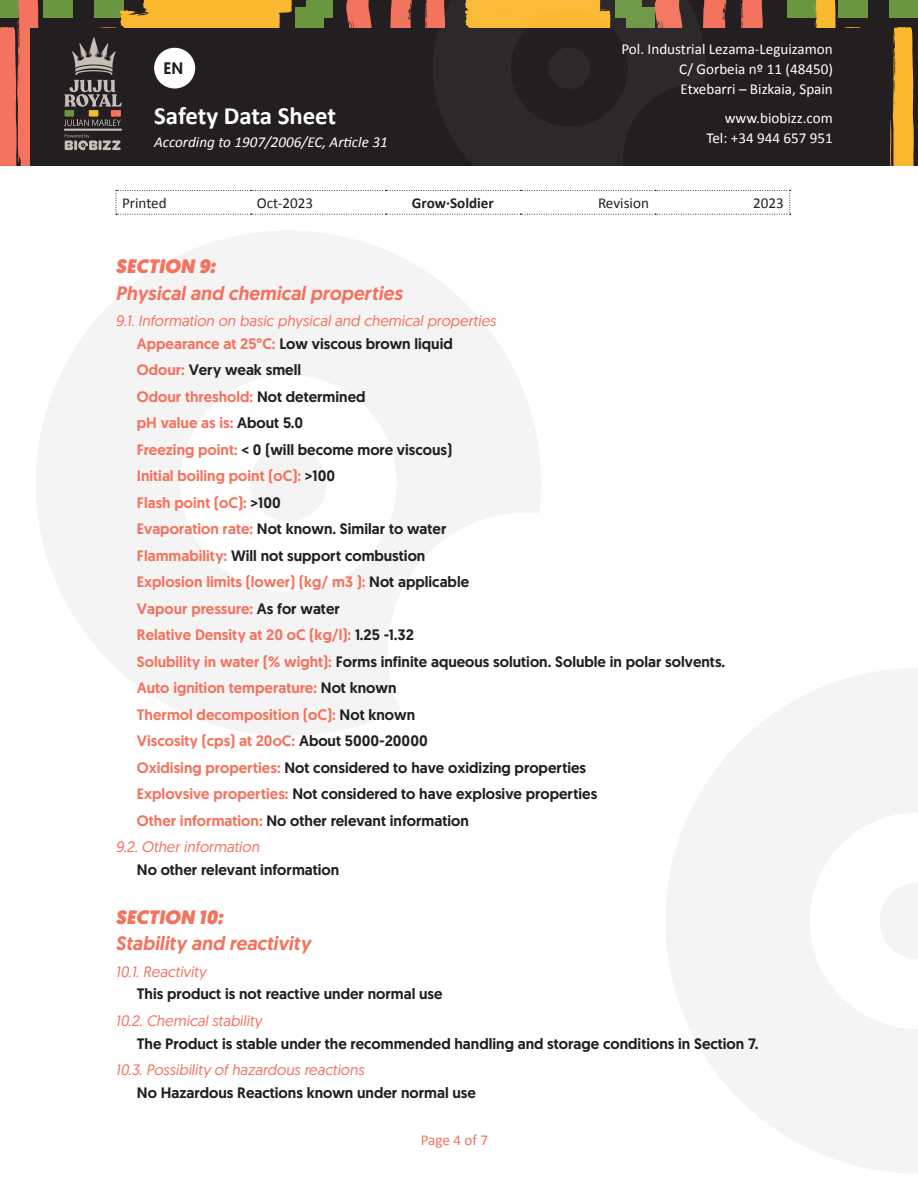
<style>
.page{position:relative;width:918px;height:1188px;background:#fff}
.page>*{position:absolute;margin:0;border:0;box-sizing:border-box;transform-origin:0 0}
.t1{font:700 24.9px "Calibri";letter-spacing:-.005em;color:#fff}
.Paragraph_Style1{font:italic 500 19.5px "Geomanist";color:#f3735e}
.Paragraph_Style1-2{font:italic 900 19.5px "Geomanist";color:#f3735e}
.t2{font:500 16.65px "Geomanist";color:#231f20}
.Paragraph_Style1-3{font:500 15.15px "Geomanist";color:#231f20}
.Paragraph_Style1-4{font:500 15.15px "Geomanist";color:#f3735e}
.Paragraph_Style3{font:italic 15.15px "Geomanist";color:#f3735e}
.t3{font:15.15px/20px "Calibri";color:#fff;text-align:justify}
.t4{font:italic 15.15px "Calibri";color:#fff}
.t5{font:15.15px "Calibri";color:#231f20}
.t6{font:700 15.15px "Calibri";color:#231f20}
.Paragraph_Style1-5{font:15.15px "Calibri";letter-spacing:-.005em;color:#f3735e}
.s1{color:#f3735e}
.s2{color:#231f20}
</style>
<div class="page">
<div style="left:0;top:0;width:918px;height:166px;background:#231f20"></div>
<div style="left:43px;top:0;width:30px;height:18px;background:#69963e"></div>
<svg style="left:0;top:0;width:39px;height:166px;background:#d56c55"></svg>
<div style="left:787px;top:0;width:30px;height:18px;background:#69963e"></div>
<div style="left:889px;top:0;width:29px;height:18px;background:#69963e"></div>
<svg style="left:814px;top:0;width:54px;height:28px"></svg>
<svg style="left:890px;top:27px;width:24px;height:139px;background:#d19b2c"></svg>
<svg style="left:424px;top:0;width:9px;height:28px"></svg>
<svg style="left:390px;top:0;width:22px;height:28px"></svg>
<svg style="left:346px;top:0;width:26px;height:28px"></svg>
<div style="left:306px;top:0;width:27px;height:18px;background:#69963e"></div>
<div style="left:296px;top:7px;width:28px;height:29px;background:#69963e"></div>
<svg style="left:740px;top:0;width:23px;height:28px"></svg>
<svg style="left:706px;top:0;width:20px;height:28px"></svg>
<div style="left:30px;top:29px;width:858px;height:137px;background:#231f20"></div>
<svg style="left:36px;top:231px;width:505px;height:504px;fill:#f4f4f4"></svg>
<div style="left:250px;top:445px;width:77px;height:77px;background:#f4f4f4;border-radius:50%"></div>
<svg style="left:666px;top:669px;width:252px;height:504px;fill:#f4f4f4"></svg>
<svg style="left:879px;top:882px;width:39px;height:77px"></svg>
<svg style="left:433px;top:0;width:273px;height:190px"></svg>
<div style="left:549px;top:47px;width:41px;height:42px;background:#2d292a;border-radius:50%"></div>
<svg style="left:116px;top:190px;width:675px;height:25px"></svg>
<svg style="left:64px;top:0;width:228px;height:151px"></svg>
<p class="t2" style="left:164px;top:58px;width:21px">EN</p>
<h1 class="t1" style="left:154px;top:98px;width:184px">Safety Data Sheet</h1>
<p class="t4" style="left:154px;top:132px;width:235px">According to 1907/2006/EC, Article 31</p>
<p class="t3" style="left:679px;top:38px;width:155px;text-indent:-58px">Pol. Industrial Lezama-Leguizamon C/ Gorbeia nº 11 (48450)<br>Etxebarri – Bizkaia, Spain</p>
<p class="t3" style="left:706px;top:108px;width:128px;text-align:right">www.biobizz.com<br>Tel: +34 944 657 951</p>
<p class="t5" style="left:122px;top:193px;width:46px">Printed</p>
<p class="t5" style="left:257px;top:193px;width:58px">Oct-2023</p>
<p class="t6" style="left:412px;top:192px;width:84px">Grow·Soldier</p>
<p class="t5" style="left:598px;top:193px;width:52px">Revision</p>
<p class="t5" style="left:753px;top:193px;width:32px">2023</p>
<p class="Paragraph_Style1-2" style="left:116px;top:253px;width:101px">SECTION 9:</p>
<p class="Paragraph_Style1" style="left:116px;top:280px;width:288px">Physical and chemical properties</p>
<p class="Paragraph_Style3" style="left:116px;top:311px;width:382px">9.1. Information on basic physical and chemical properties</p>
<p class="Paragraph_Style1-3" style="left:137px;top:334px;width:317px"><span class="s1">Appearance at 25°C:</span> Low viscous brown liquid</p>
<p class="Paragraph_Style1-3" style="left:137px;top:360px;width:166px"><span class="s1">Odour:</span> Very weak smell</p>
<p class="Paragraph_Style1-4" style="left:137px;top:387px;width:230px">Odour threshold: <span class="s2">Not determined</span></p>
<p class="Paragraph_Style1-4" style="left:137px;top:413px;width:168px">pH value as is: <span class="s2">About 5.0</span></p>
<p class="Paragraph_Style1-3" style="left:137px;top:440px;width:317px"><span class="s1">Freezing point:</span> &lt; 0 (will become more viscous)</p>
<p class="Paragraph_Style1-4" style="left:137px;top:466px;width:200px">Initial boiling point (oC): <span class="s2">&gt;100</span></p>
<p class="Paragraph_Style1-4" style="left:137px;top:493px;width:145px">Flash point (oC): <span class="s2">&gt;100</span></p>
<p class="Paragraph_Style1-3" style="left:137px;top:519px;width:311px"><span class="s1">Evaporation rate:</span> Not known. Similar to water</p>
<p class="Paragraph_Style1-3" style="left:137px;top:546px;width:290px"><span class="s1">Flammability:</span> Will not support combustion</p>
<p class="Paragraph_Style1-4" style="left:137px;top:572px;width:334px">Explosion limits (lower) (kg/ m3 ): <span class="s2">Not applicable</span></p>
<p class="Paragraph_Style1-4" style="left:137px;top:599px;width:205px">Vapour pressure: <span class="s2">As for water</span></p>
<p class="Paragraph_Style1-4" style="left:137px;top:625px;width:278px">Relative Density at 20 oC (kg/l): <span class="s2">1.25 -1.32</span></p>
<p class="Paragraph_Style1-3" style="left:137px;top:652px;width:590px"><span class="s1">Solubility in water (% wight):</span> Forms infinite aqueous solution. Soluble in polar solvents.</p>
<p class="Paragraph_Style1-4" style="left:137px;top:678px;width:261px">Auto ignition temperature: <span class="s2">Not known</span></p>
<p class="Paragraph_Style1-4" style="left:137px;top:705px;width:280px">Thermol decomposition (oC): <span class="s2">Not known</span></p>
<p class="Paragraph_Style1-4" style="left:137px;top:731px;width:292px">Viscosity (cps) at 20oC: <span class="s2">About 5000-20000</span></p>
<p class="Paragraph_Style1-3" style="left:137px;top:758px;width:451px"><span class="s1">Oxidising properties:</span> Not considered to have oxidizing properties</p>
<p class="Paragraph_Style1-3" style="left:137px;top:784px;width:462px"><span class="s1">Explovsive properties:</span> Not considered to have explosive properties</p>
<p class="Paragraph_Style1-3" style="left:137px;top:811px;width:333px"><span class="s1">Other information:</span> No other relevant information</p>
<p class="Paragraph_Style3" style="left:116px;top:837px;width:145px">9.2. Other information</p>
<p class="Paragraph_Style1-3" style="left:137px;top:860px;width:204px">No other relevant information</p>
<p class="Paragraph_Style1-2" style="left:116px;top:904px;width:109px">SECTION 10:</p>
<p class="Paragraph_Style1" style="left:116px;top:931px;width:197px">Stability and reactivity</p>
<p class="Paragraph_Style3" style="left:116px;top:962px;width:92px">10.1. Reactivity</p>
<p class="Paragraph_Style1-3" style="left:137px;top:984px;width:307px">This product is not reactive under normal use</p>
<p class="Paragraph_Style3" style="left:116px;top:1011px;width:148px">10.2. Chemical stability</p>
<p class="Paragraph_Style1-3" style="left:137px;top:1033px;width:623px">The Product is stable under the recommended handling and storage conditions in Section 7.</p>
<p class="Paragraph_Style3" style="left:116px;top:1060px;width:250px">10.3. Possibility of hazardous reactions</p>
<p class="Paragraph_Style1-3" style="left:137px;top:1082px;width:341px">No Hazardous Reactions known under normal use</p>
<p class="Paragraph_Style1-5" style="left:421px;top:1131px;width:69px">Page 4 of 7</p>
</div>
